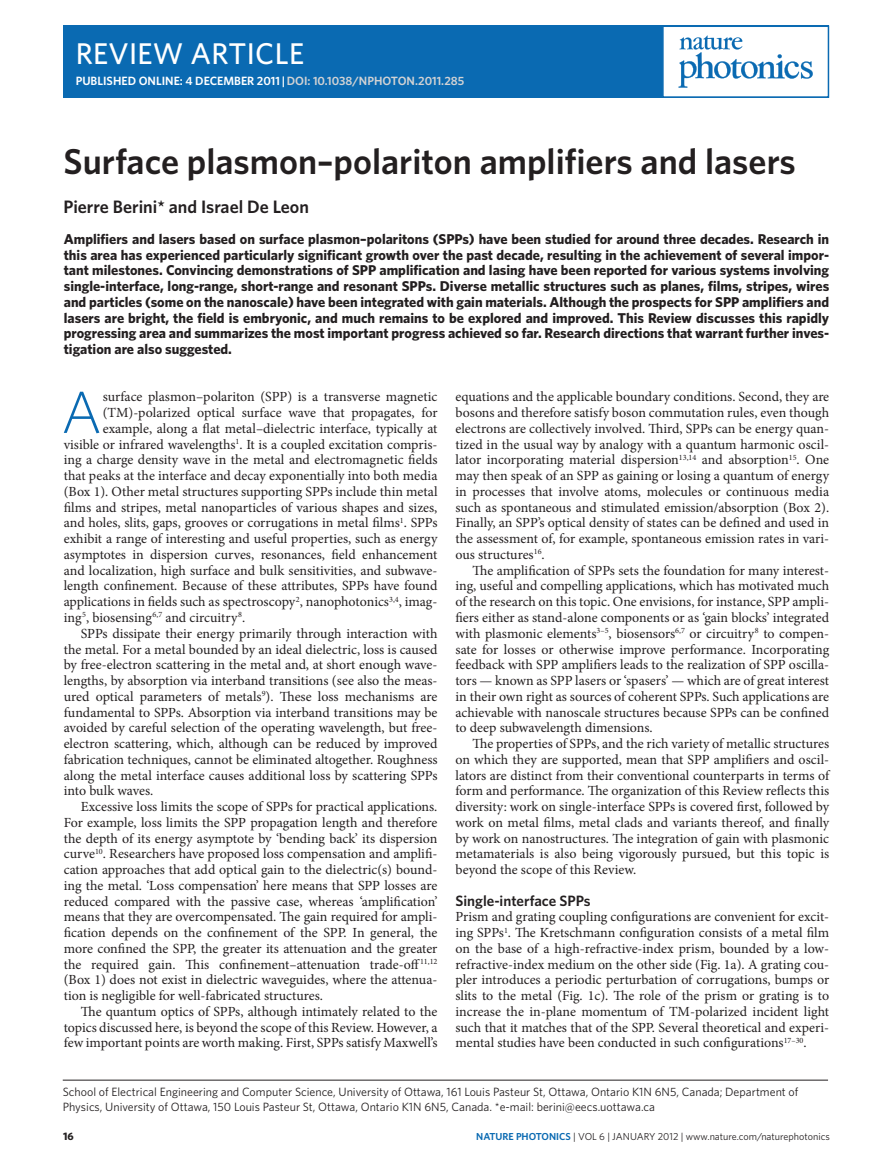
<style>
.page{position:relative;width:893px;height:1174px;background:#fff}
.page>*{position:absolute;margin:0;border:0;box-sizing:border-box;transform-origin:0 0}
.t1{font:300 59.4px "Whitney";color:#0a6ab2}
.t2{font:600 36px "Whitney";color:#231f20}
.t3{font:500 30px "Whitney";letter-spacing:.01em;color:#fff}
.t4{font:600 18px "Whitney";color:#231f20}
.t5{font:600 15px "Whitney";color:#231f20}
.t6{font:700 14.25px/15.8px "Whitney";color:#231f20;text-align:justify}
.t7{font:13.95px/15.8px "Minion Pro";color:#231f20;text-align:justify}
.t8{font:12px/15px "Whitney";color:#231f20}
.t9{font:600 12px "Whitney";color:#fff}
.t10{font:700 10.8px "Whitney";color:#231f20}
.t11{font:10.2px "Whitney";color:#231f20}
.s1{color:#d1d2d4}
.s2{font-weight:600;color:#0a6ab2}
</style>
<div class="page">
<hr style="left:63px;top:1079px;width:765px;height:1px;background:#231f20">
<div style="left:64px;top:26px;width:765px;height:72px;background:#0a6ab2"></div>
<div style="left:662px;top:26px;width:167px;height:72px;background:#fff;border:2px solid #0a6ab2"></div>
<svg style="left:678px;top:36px;width:135px;height:52px"></svg>
<h3 class="t3" style="left:76px;top:34px;width:230px">REVIEW ARTICLE</h3>
<p class="t9" style="left:76px;top:73px;width:390px">Published online: 4 DECEMBER 2011 | <span class="s1">doi: 10.1038/nphoton.2011.285</span></p>
<h2 class="t2" style="left:64px;top:138px;width:734px">Surface plasmon–polariton amplifiers and lasers</h2>
<p class="t4" style="left:64px;top:195px;width:247px">Pierre Berini* and Israel De Leon</p>
<p class="t6" style="left:64px;top:231px;width:767px">Amplifiers and lasers based on surface plasmon–polaritons (SPPs) have been studied for around three decades. Research in this area has experienced particularly significant growth over the past decade, resulting in the achievement of several impor&shy;tant milestones. Convincing demonstrations of SPP amplification and lasing have been reported for various systems involving single-interface, long-range, short-range and resonant SPPs. Diverse metallic structures such as planes, films, stripes, wires and particles (some on the nanoscale) have been integrated with gain materials. Although the prospects for SPP amplifiers and lasers are bright, the field is embryonic, and much remains to be explored and improved. This Review discusses this rapidly progressing area and summarizes the most important progress achieved so far. Research directions that warrant further inves&shy;tigation are also suggested.</p>
<p class="t7" style="left:455px;top:389px;width:375px">equations and the applicable boundary conditions. Second, they are bosons and therefore satisfy boson commutation rules, even though electrons are collectively involved. Third, SPPs can be energy quan&shy;tized in the usual way by analogy with a quantum harmonic oscil&shy;lator incorporating material dispersion<sup>13,14</sup> and absorption<sup>15</sup>. One may then speak of an SPP as gaining or losing a quantum of energy in processes that involve atoms, molecules or continuous media such as spontaneous and stimulated emission/absorption (Box 2).<br>Finally, an SPP’s optical density of states can be defined and used in the assessment of, for example, spontaneous emission rates in vari&shy;ous structures<sup>16</sup>.</p>
<p class="t7" style="left:455px;top:562px;width:375px;text-indent:17px">The amplification of SPPs sets the foundation for many interest&shy;ing, useful and compelling applications, which has motivated much of the research on this topic. One envisions, for instance, SPP ampli&shy;fiers either as stand-alone components or as ‘gain blocks’ integrated with plasmonic elements<sup>3–5</sup>, biosensors<sup>6,7</sup> or circuitry<sup>8</sup> to compen&shy;sate for losses or otherwise improve performance. Incorporating feedback with SPP amplifiers leads to the realization of SPP oscilla&shy;tors — known as SPP lasers or ‘spasers’ — which are of great interest in their own right as sources of coherent SPPs. Such applications are achievable with nanoscale structures because SPPs can be confined to deep subwavelength dimensions.</p>
<p class="t7" style="left:455px;top:735px;width:375px;text-indent:17px">The properties of SPPs, and the rich variety of metallic structures on which they are supported, mean that SPP amplifiers and oscil&shy;lators are distinct from their conventional counterparts in terms of form and performance. The organization of this Review reflects this diversity: work on single-interface SPPs is covered first, followed by work on metal films, metal clads and variants thereof, and finally by work on nanostructures. The integration of gain with plasmonic metamaterials is also being vigorously pursued, but this topic is beyond the scope of this Review.</p>
<p class="t5" style="left:455px;top:890px;width:137px">Single-interface SPPs</p>
<p class="t7" style="left:455px;top:909px;width:375px">Prism and grating coupling configurations are convenient for excit&shy;ing SPPs<sup>1</sup>. The Kretschmann configuration consists of a metal film on the base of a high-refractive-index prism, bounded by a low&shy;refractive-index medium on the other side (Fig. 1a). A grating cou&shy;pler introduces a periodic perturbation of corrugations, bumps or slits to the metal (Fig. 1c). The role of the prism or grating is to increase the in-plane momentum of TM-polarized incident light such that it matches that of the SPP. Several theoretical and experi&shy;mental studies have been conducted in such configurations<sup>17–30</sup>.</p>
<p class="t8" style="left:63px;top:1083px;width:737px">School of Electrical Engineering and Computer Science, University of Ottawa, 161 Louis Pasteur St, Ottawa, Ontario K1N 6N5, Canada; Department of<br>Physics, University of Ottawa, 150 Louis Pasteur St, Ottawa, Ontario K1N 6N5, Canada. *e-mail: berini@eecs.uottawa.ca</p>
<h1 class="t1" style="left:61px;top:372px;width:43px">A</h1>
<p class="t7" style="left:103px;top:389px;width:336px">surface plasmon–polariton (SPP) is a transverse magnetic</p>
<p class="t7" style="left:103px;top:405px;width:336px">(TM)-polarized optical surface wave that propagates, for</p>
<p class="t7" style="left:103px;top:420px;width:336px">example, along a flat metal–dielectric interface, typically at</p>
<p class="t7" style="left:64px;top:436px;width:375px">visible or infrared wavelengths<sup>1</sup>. It is a coupled excitation compris-</p>
<p class="t7" style="left:64px;top:452px;width:375px">ing a charge density wave in the metal and electromagnetic fields</p>
<p class="t7" style="left:64px;top:468px;width:375px">that peaks at the interface and decay exponentially into both media</p>
<p class="t7" style="left:64px;top:483px;width:375px">(Box 1). Other metal structures supporting SPPs include thin metal</p>
<p class="t7" style="left:64px;top:499px;width:375px">films and stripes, metal nanoparticles of various shapes and sizes,</p>
<p class="t7" style="left:64px;top:515px;width:375px">and holes, slits, gaps, grooves or corrugations in metal films<sup>1</sup>. SPPs</p>
<p class="t7" style="left:64px;top:531px;width:375px">exhibit a range of interesting and useful properties, such as energy</p>
<p class="t7" style="left:64px;top:546px;width:375px">asymptotes in dispersion curves, resonances, field enhancement</p>
<p class="t7" style="left:64px;top:562px;width:375px">and localization, high surface and bulk sensitivities, and subwave-</p>
<p class="t7" style="left:64px;top:578px;width:375px">length confinement. Because of these attributes, SPPs have found</p>
<p class="t7" style="left:64px;top:594px;width:375px">applications in fields such as spectroscopy<sup>2</sup>, nanophotonics<sup>3,4</sup>, imag-</p>
<p class="t7" style="left:64px;top:609px;width:183px">ing<sup>5</sup>, biosensing<sup>6,7</sup> and circuitry<sup>8</sup>.</p>
<p class="t7" style="left:81px;top:625px;width:358px">SPPs dissipate their energy primarily through interaction with</p>
<p class="t7" style="left:64px;top:641px;width:375px">the metal. For a metal bounded by an ideal dielectric, loss is caused</p>
<p class="t7" style="left:64px;top:657px;width:375px">by free-electron scattering in the metal and, at short enough wave-</p>
<p class="t7" style="left:64px;top:672px;width:375px">lengths, by absorption via interband transitions (see also the meas-</p>
<p class="t7" style="left:64px;top:688px;width:375px">ured optical parameters of metals<sup>9</sup>). These loss mechanisms are</p>
<p class="t7" style="left:64px;top:704px;width:375px">fundamental to SPPs. Absorption via interband transitions may be</p>
<p class="t7" style="left:64px;top:720px;width:375px">avoided by careful selection of the operating wavelength, but free-</p>
<p class="t7" style="left:64px;top:735px;width:375px">electron scattering, which, although can be reduced by improved</p>
<p class="t7" style="left:64px;top:751px;width:375px">fabrication techniques, cannot be eliminated altogether. Roughness</p>
<p class="t7" style="left:64px;top:767px;width:375px">along the metal interface causes additional loss by scattering SPPs</p>
<p class="t7" style="left:64px;top:783px;width:91px">into bulk waves.</p>
<p class="t7" style="left:81px;top:798px;width:358px">Excessive loss limits the scope of SPPs for practical applications.</p>
<p class="t7" style="left:64px;top:814px;width:375px">For example, loss limits the SPP propagation length and therefore</p>
<p class="t7" style="left:64px;top:830px;width:375px">the depth of its energy asymptote by ‘bending back’ its dispersion</p>
<p class="t7" style="left:64px;top:846px;width:375px">curve<sup>10</sup>. Researchers have proposed loss compensation and amplifi-</p>
<p class="t7" style="left:64px;top:861px;width:375px">cation approaches that add optical gain to the dielectric(s) bound-</p>
<p class="t7" style="left:64px;top:877px;width:375px">ing the metal. ‘Loss compensation’ here means that SPP losses are</p>
<p class="t7" style="left:64px;top:893px;width:375px">reduced compared with the passive case, whereas ‘amplification’</p>
<p class="t7" style="left:64px;top:909px;width:375px">means that they are overcompensated. The gain required for ampli-</p>
<p class="t7" style="left:64px;top:924px;width:375px">fication depends on the confinement of the SPP. In general, the</p>
<p class="t7" style="left:64px;top:940px;width:375px">more confined the SPP, the greater its attenuation and the greater</p>
<p class="t7" style="left:64px;top:956px;width:375px">the required gain. This confinement–attenuation trade-off<sup>11,12</sup></p>
<p class="t7" style="left:64px;top:972px;width:375px">(Box 1) does not exist in dielectric waveguides, where the attenua-</p>
<p class="t7" style="left:64px;top:987px;width:261px">tion is negligible for well-fabricated structures.</p>
<p class="t7" style="left:81px;top:1003px;width:358px">The quantum optics of SPPs, although intimately related to the</p>
<p class="t7" style="left:64px;top:1019px;width:375px">topics discussed here, is beyond the scope of this Review. However, a</p>
<p class="t7" style="left:64px;top:1035px;width:375px">few important points are worth making. First, SPPs satisfy Maxwell’s</p>
<p class="t10" style="left:63px;top:1129px;width:12px">16</p>
<p class="t11" style="left:476px;top:1129px;width:355px"><span class="s2">nature photonics</span> | VOL 6 | JANUARY 2012 | www.nature.com/naturephotonics</p>
</div>
